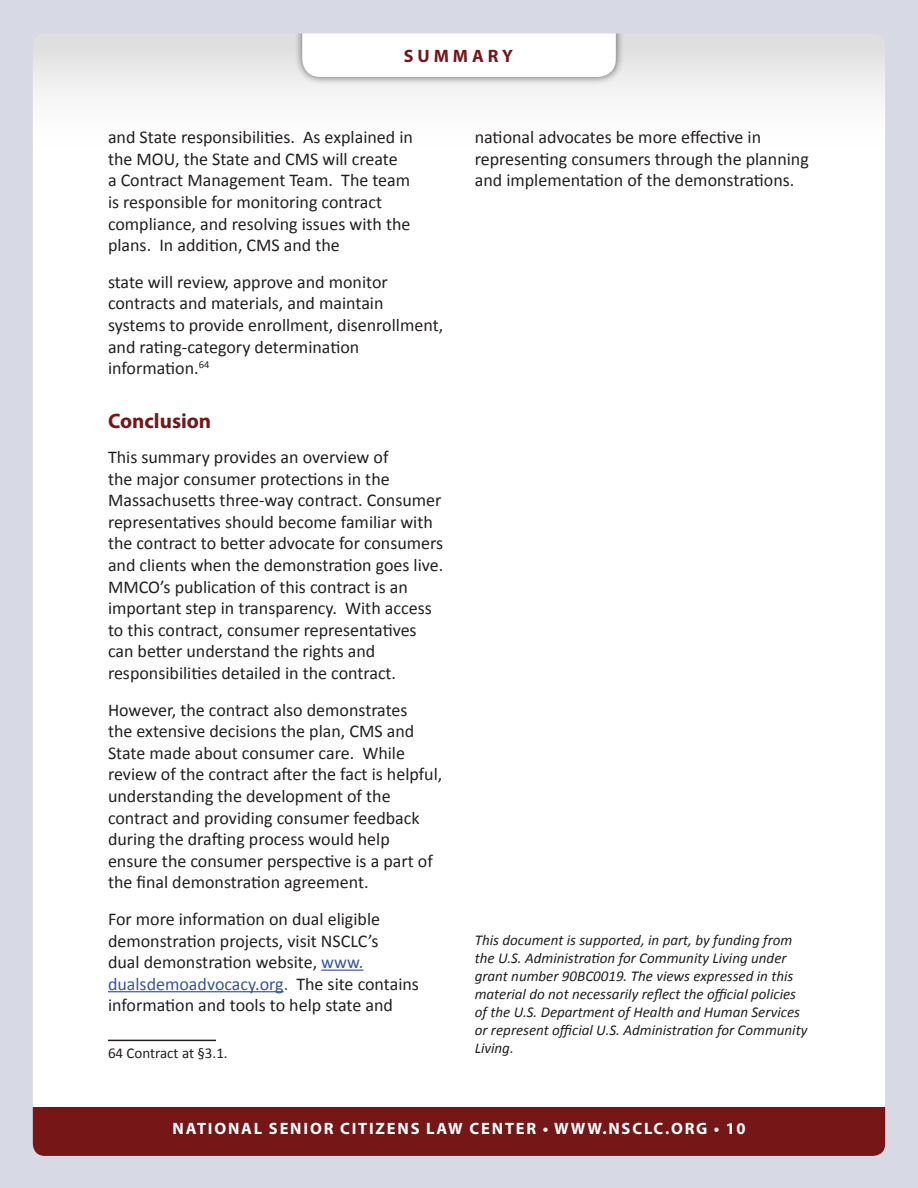
<style>
.page{position:relative;width:918px;height:1188px;background:#d7dae4}
.page>*{position:absolute;margin:0;border:0;box-sizing:border-box;transform-origin:0 0}
.Subhead_1{font:700 21px "Myriad Pro";color:#761617}
.footnote{font:18px/21.6px "Calibri";color:#231f20}
.t1{font:700 18px "Myriad Pro";letter-spacing:.22em;color:#761617}
.t2{font:700 16.5px "Myriad Pro";letter-spacing:.11em;color:#fff}
.t3{font:italic 15px/18px "Calibri";color:#231f20}
.footnote-2{font:15px "Calibri";color:#231f20}
.s1{color:#3953a4}
.s2{color:#1d4a7e}
</style>
<div class="page">
<div style="left:31px;top:32px;width:856px;height:1125px;background:#fff;border-radius:14px"></div>
<div style="left:31px;top:32px;width:856px;height:125px;background:linear-gradient(to bottom,#dededf,#fff)"></div>
<div style="left:31px;top:1107px;width:856px;height:50px;background:#761617"></div>
<div style="left:294px;top:32px;width:330px;height:53px;background:#231f20;opacity:.65"></div>
<svg style="left:302px;top:35px;width:314px;height:42px"></svg>
<hr style="left:321px;top:970px;width:42px;height:1px;background:#3953a4">
<hr style="left:108px;top:991px;width:176px;height:1px;background:#3953a4">
<hr style="left:108px;top:1040px;width:108px;height:1px;background:#231f20">
<p class="t1" style="left:404px;top:44px;width:111px">SUMMARY</p>
<p class="footnote" style="left:108px;top:125px;width:306px">and State responsibilities. As explained in the MOU, the State and CMS will create<br>a Contract Management Team. The team is responsible for monitoring contract compliance, and resolving issues with the plans. In addition, CMS and the</p>
<p class="footnote" style="left:108px;top:270px;width:337px">state will review, approve and monitor contracts and materials, and maintain systems to provide enrollment, disenrollment, and rating-category determination information.<sup>64</sup></p>
<p class="Subhead_1" style="left:108px;top:407px;width:105px">Conclusion</p>
<p class="footnote" style="left:108px;top:445px;width:337px">This summary provides an overview of<br>the major consumer protections in the Massachusetts three-way contract. Consumer representatives should become familiar with the contract to better advocate for consumers and clients when the demonstration goes live.<br>MMCO’s publication of this contract is an important step in transparency. With access to this contract, consumer representatives can better understand the rights and responsibilities detailed in the contract.</p>
<p class="footnote" style="left:108px;top:698px;width:336px">However, the contract also demonstrates<br>the extensive decisions the plan, CMS and State made about consumer care. While review of the contract after the fact is helpful, understanding the development of the contract and providing consumer feedback during the drafting process would help ensure the consumer perspective is a part of the final demonstration agreement.</p>
<p class="footnote" style="left:108px;top:907px;width:312px">For more information on dual eligible demonstration projects, visit NSCLC’s<br>dual demonstration website, <span class="s1">www. dualsdemoadvocacy.org</span><span class="s2">.</span> The site contains information and tools to help state and</p>
<p class="footnote-2" style="left:108px;top:1044px;width:121px">64 Contract at §3.1.</p>
<p class="footnote" style="left:475px;top:125px;width:336px">national advocates be more effective in representing consumers through the planning and implementation of the demonstrations.</p>
<p class="t3" style="left:475px;top:931px;width:334px">This document is supported, in part, by funding from the U.S. Administration for Community Living under grant number 90BC0019. The views expressed in this material do not necessarily reflect the official policies of the U.S. Department of Health and Human Services or represent official U.S. Administration for Community Living.</p>
<p class="t2" style="left:173px;top:1118px;width:575px">NATIONAL SENIOR CITIZENS LAW CENTER • WWW.NSCLC.ORG • 10</p>
</div>
